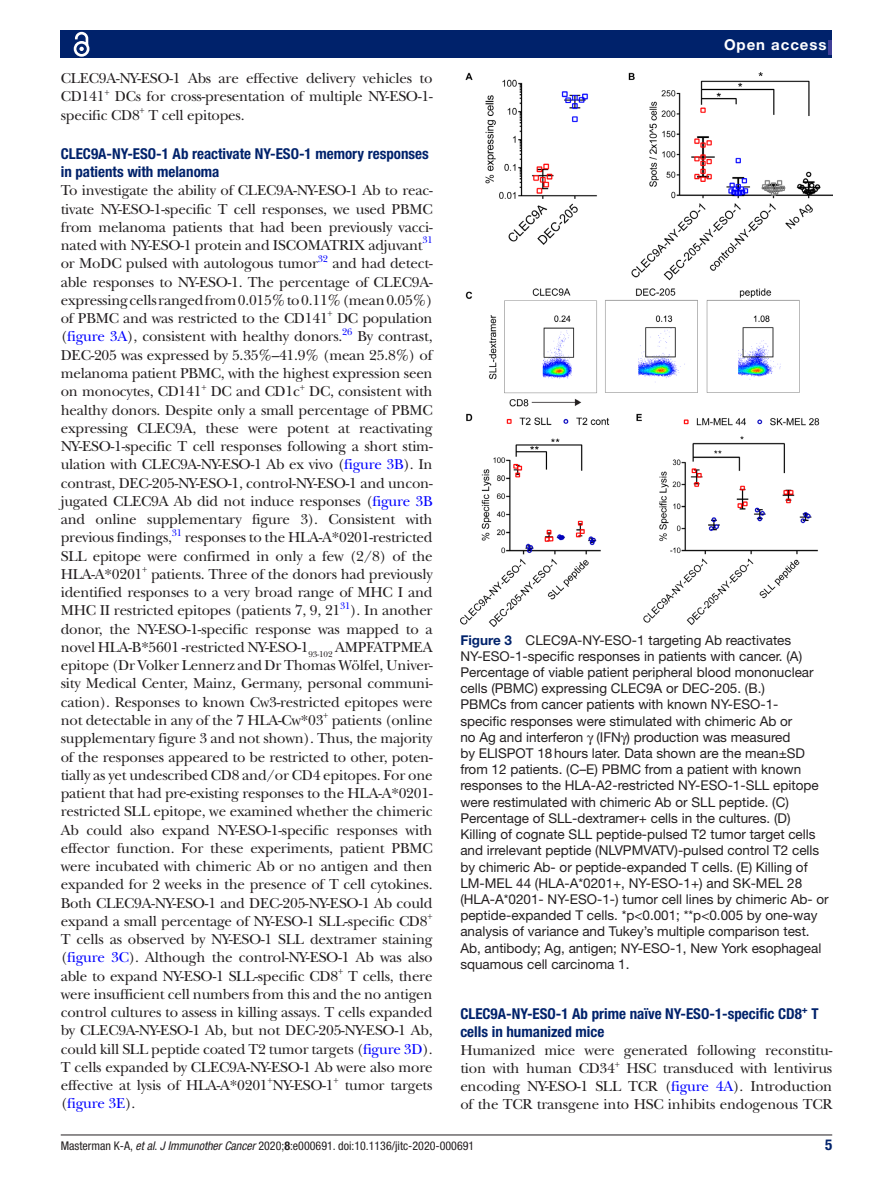
<style>
.page{position:relative;width:893px;height:1191px;background:#fff}
.page>*{position:absolute;margin:0;border:0;box-sizing:border-box;transform-origin:0 0}
.t1{font:15px/18.3px "New Baskerville";letter-spacing:-.015em;color:#231f20;text-align:justify}
.t2{font:700 condensed 15px/18px "Helvetica Neue LT Std";color:#00226b}
.t3{font:15px "New Baskerville";letter-spacing:-.015em;color:#00f}
.t4{font:700 15px "Helvetica Neue LT Std";letter-spacing:.065em;color:#fff}
.t5{font:13.5px/16.2px "Helvetica Neue LT Std";color:#231f20}
.t6{font:condensed 12px "Helvetica Neue LT Std";color:#231f20}
.t7{font:9.9px "New Baskerville";color:#231f20}
.t8{font:9.9px "New Baskerville";letter-spacing:-.015em;color:#00f}
.t9{font:700 condensed 9.9px "Helvetica Neue LT Std";color:#00226b}
.s1{color:#00f}
.s2{color:#231f20}
.s3{font-weight:700;color:#00226b}
.s4{font-style:italic}
.s5{font-weight:700}
</style>
<div class="page">
<hr style="left:61px;top:1134px;width:771px;height:1px;background:#231f20">
<div style="left:61px;top:31px;width:771px;height:27px;background:#00226b"></div>
<hr style="left:828px;top:40px;width:4px;height:15px;background:#414099">
<svg style="left:73px;top:31px;width:17px;height:26px"></svg>
<img style="left:460px;top:73px;width:372px;height:554px">
<p class="t1" style="left:61px;top:69px;width:373px">CLEC9A-NY-ESO-1 Abs are effective delivery vehicles to CD141<sup>+</sup> DCs for cross-presentation of multiple NY-ESO-1- specific CD8</p>
<p class="t7" style="left:140px;top:104px;width:7px">+</p>
<p class="t1" style="left:148px;top:106px;width:98px">T cell epitopes.</p>
<p class="t2" style="left:61px;top:145px;width:370px">CLEC9A-NY-ESO-1 Ab reactivate NY-ESO-1 memory responses in patients with melanoma</p>
<p class="t1" style="left:61px;top:181px;width:373px">To investigate the ability of CLEC9A-NY-ESO-1 Ab to reac&shy;tivate NY-ESO-1-specific T cell responses, we used PBMC from melanoma patients that had been previously vacci&shy;nated with NY-ESO-1 protein and ISCOMATRIX adjuvant</p>
<p class="t8" style="left:422px;top:234px;width:12px">31</p>
<p class="t1" style="left:61px;top:254px;width:259px">or MoDC pulsed with autologous tumor</p>
<p class="t8" style="left:318px;top:253px;width:12px">32</p>
<p class="t1" style="left:61px;top:254px;width:373px;text-indent:272px">and had detect&shy;able responses to NY-ESO-1. The percentage of CLEC9A&shy;expressing cells ranged from 0.015% to 0.11% (mean 0.05%) of PBMC and was restricted to the CD141</p>
<p class="t7" style="left:328px;top:307px;width:7px">+</p>
<p class="t1" style="left:61px;top:309px;width:373px;text-indent:276px">DC population (<span class="s1">figure 3A</span>), consistent with healthy donors.</p>
<p class="t8" style="left:342px;top:326px;width:12px">26</p>
<p class="t1" style="left:61px;top:327px;width:373px;text-indent:297px">By contrast, DEC-205 was expressed by 5.35%–41.9% (mean 25.8%) of melanoma patient PBMC, with the highest expression seen on monocytes, CD141</p>
<p class="t7" style="left:201px;top:380px;width:7px">+</p>
<p class="t1" style="left:211px;top:382px;width:91px">DC and CD1c</p>
<p class="t7" style="left:300px;top:380px;width:7px">+</p>
<p class="t1" style="left:61px;top:382px;width:373px;text-indent:248px">DC, consistent with healthy donors. Despite only a small percentage of PBMC expressing CLEC9A, these were potent at reactivating NY-ESO-1-specific T cell responses following a short stim&shy;ulation with CLEC9A-NY-ESO-1 Ab ex vivo (<span class="s1">figure 3B</span>). In contrast, DEC-205-NY-ESO-1, control-NY-ESO-1 and uncon&shy;jugated CLEC9A Ab did not induce responses (<span class="s1">figure 3B </span>and online supplementary figure 3). Consistent with previous findings,<sup>31</sup> responses to the HLA-A*0201-restricted SLL epitope were confirmed in only a few (2/8) of the HLA-A*0201</p>
<p class="t7" style="left:142px;top:563px;width:7px">+</p>
<p class="t1" style="left:61px;top:565px;width:373px;text-indent:90px">patients. Three of the donors had previously identified responses to a very broad range of MHC I and MHC II restricted epitopes (patients 7, 9, 21</p>
<p class="t8" style="left:340px;top:599px;width:12px">31</p>
<p class="t1" style="left:61px;top:601px;width:373px;text-indent:289px">). In another donor, the NY-ESO-1-specific response was mapped to a novel HLA-B*5601 -restricted NY-ESO-1<sub>93-102</sub> AMPFATPMEA epitope (Dr Volker Lennerz and Dr Thomas Wölfel, Univer&shy;sity Medical Center, Mainz, Germany, personal communi&shy;cation). Responses to known Cw3-restricted epitopes were not detectable in any of the 7 HLA-Cw*03</p>
<p class="t7" style="left:323px;top:709px;width:7px">+</p>
<p class="t1" style="left:61px;top:711px;width:373px;text-indent:271px">patients (online supplementary figure 3 and not shown). Thus, the majority of the responses appeared to be restricted to other, poten&shy;tially as yet undescribed CD8 and/or CD4 epitopes. For one patient that had pre-existing responses to the HLA-A*0201- restricted SLL epitope, we examined whether the chimeric Ab could also expand NY-ESO-1-specific responses with effector function. For these experiments, patient PBMC were incubated with chimeric Ab or no antigen and then expanded for 2 weeks in the presence of T cell cytokines.<br>Both CLEC9A-NY-ESO-1 and DEC-205-NY-ESO-1 Ab could expand a small percentage of NY-ESO-1 SLL-specific CD8<sup>+ </sup>T cells as observed by NY-ESO-1 SLL dextramer staining (<span class="s1">figure 3C</span>). Although the control-NY-ESO-1 Ab was also able to expand NY-ESO-1 SLL-specific CD8</p>
<p class="t7" style="left:338px;top:965px;width:7px">+</p>
<p class="t1" style="left:61px;top:966px;width:373px;text-indent:287px">T cells, there were insufficient cell numbers from this and the no antigen control cultures to assess in killing assays. T cells expanded by CLEC9A-NY-ESO-1 Ab, but not DEC-205-NY-ESO-1 Ab, could kill SLL peptide coated T2 tumor targets (<span class="s1">figure 3D</span>).<br>T cells expanded by CLEC9A-NY-ESO-1 Ab were also more effective at lysis of HLA-A*0201 NY-ESO-1</p>
<p class="t7" style="left:268px;top:1074px;width:7px">+</p>
<p class="t7" style="left:334px;top:1074px;width:7px">+</p>
<p class="t1" style="left:345px;top:1076px;width:89px">tumor targets</p>
<p class="t3" style="left:61px;top:1094px;width:76px"><span class="s2">(</span>figure 3E<span class="s2">).</span></p>
<p class="t4" style="left:724px;top:35px;width:104px">Open access</p>
<p class="t5" style="left:460px;top:631px;width:370px"><span class="s3">Figure 3</span> CLEC9A-NY-ESO-1 targeting Ab reactivates NY-ESO-1-specific responses in patients with cancer. (A)<br>Percentage of viable patient peripheral blood mononuclear cells (PBMC) expressing CLEC9A or DEC-205. (B.)<br>PBMCs from cancer patients with known NY-ESO-1-<br>specific responses were stimulated with chimeric Ab or<br>no Ag and interferon (IFN ) production was measured<br>by ELISPOT 18hours later. Data shown are the mean±SD from 12 patients. (C–E) PBMC from a patient with known responses to the HLA-A2-restricted NY-ESO-1-SLL epitope were restimulated with chimeric Ab or SLL peptide. (C)<br>Percentage of SLL-dextramer+ cells in the cultures. (D)<br>Killing of cognate SLL peptide-pulsed T2 tumor target cells and irrelevant peptide (NLVPMVATV)-pulsed control T2 cells by chimeric Ab- or peptide-expanded T cells. (E) Killing of LM-MEL 44 (HLA-A*0201+, NY-ESO-1+) and SK-MEL 28 (HLA-A*0201- NY-ESO-1-) tumor cell lines by chimeric Ab- or peptide-expanded T cells. *p&lt;0.001; **p&lt;0.005 by one-way analysis of variance and Tukey’s multiple comparison test.<br>Ab, antibody; Ag, antigen; NY-ESO-1, New York esophageal squamous cell carcinoma 1.</p>
<p class="t2" style="left:460px;top:1004px;width:343px">CLEC9A-NY-ESO-1 Ab prime naïve NY-ESO-1-specific CD8</p>
<p class="t9" style="left:802px;top:1003px;width:7px">+</p>
<p class="t2" style="left:811px;top:1004px;width:9px">T</p>
<p class="t2" style="left:460px;top:1022px;width:146px">cells in humanized mice</p>
<p class="t1" style="left:460px;top:1041px;width:373px">Humanized mice were generated following reconstitu&shy;tion with human CD34</p>
<p class="t7" style="left:615px;top:1057px;width:7px">+</p>
<p class="t1" style="left:460px;top:1059px;width:373px;text-indent:166px">HSC transduced with lentivirus encoding NY-ESO-1 SLL TCR (<span class="s1">figure 4A</span>). Introduction of the TCR transgene into HSC inhibits endogenous TCR</p>
<p class="t6" style="left:61px;top:1138px;width:415px">Masterman K-A, <span class="s4">et al</span>. <span class="s4">J Immunother Cancer</span> 2020;<span class="s5">8</span>:e000691. doi:10.1136/jitc-2020-000691</p>
<p class="t2" style="left:825px;top:1135px;width:9px">5</p>
</div>
